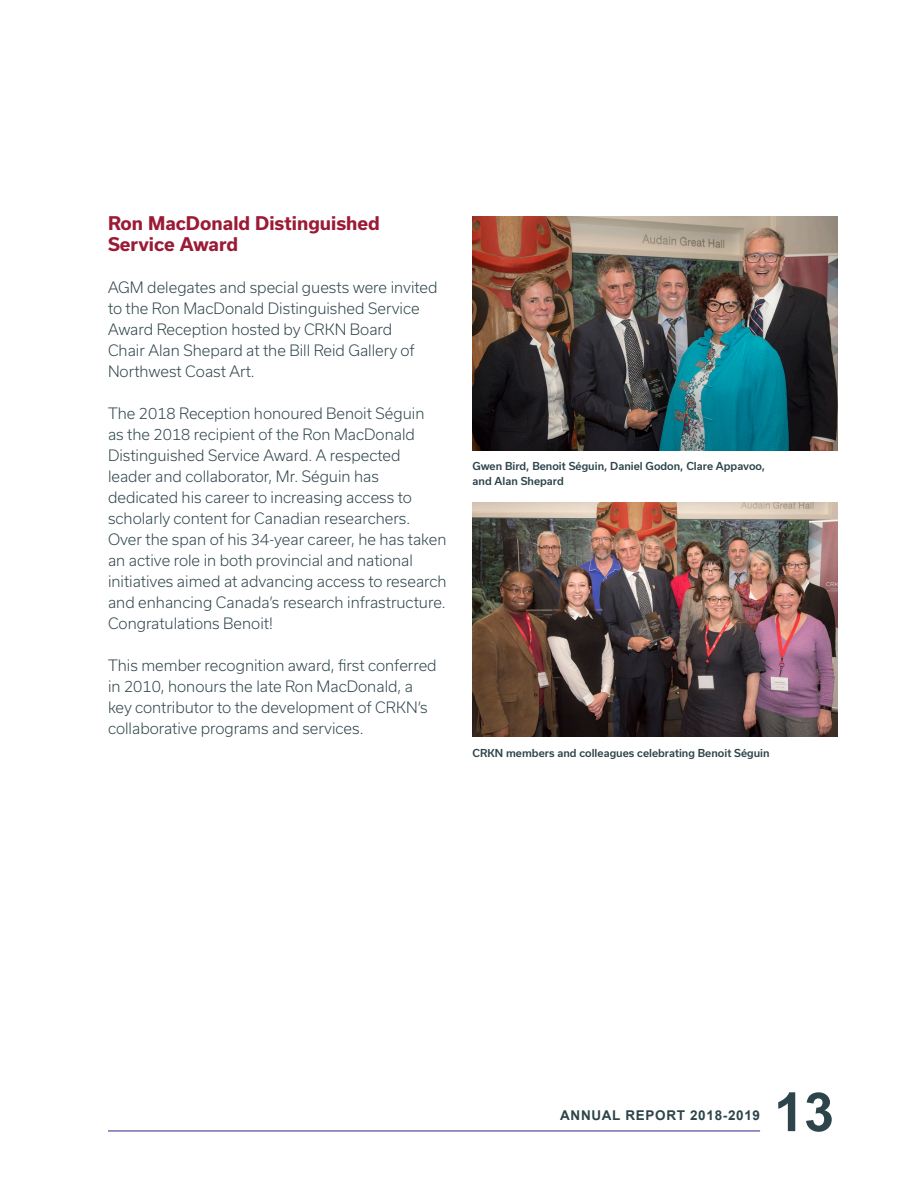
<style>
.page{position:relative;width:918px;height:1188px;background:#fff}
.page>*{position:absolute;margin:0;border:0;box-sizing:border-box;transform-origin:0 0}
.t1{font:700 54px "Arial";color:#2d444a}
.Titre_B{font:700 18px/21px "Usual";color:#9b1b36}
.Main_TEXT{font:300 15px/21px "Usual";color:#2d444a}
.t2{font:700 13.5px "Arial";letter-spacing:.05em;color:#2d444a}
.Main_TEXT-2{font:500 10.5px/15px "Usual";color:#2d444a}
</style>
<div class="page">
<hr style="left:108px;top:1130px;width:652px;height:2px;background:#7d69ae">
<img style="left:472px;top:502px;width:366px;height:235px">
<img style="left:472px;top:216px;width:366px;height:235px">
<p class="Titre_B" style="left:108px;top:213px;width:273px">Ron MacDonald Distinguished<br>Service Award</p>
<p class="Main_TEXT" style="left:108px;top:276px;width:331px">AGM delegates and special guests were invited to the Ron MacDonald Distinguished Service Award Reception hosted by CRKN Board<br>Chair Alan Shepard at the Bill Reid Gallery of Northwest Coast Art.</p>
<p class="Main_TEXT" style="left:108px;top:402px;width:340px">The 2018 Reception honoured Benoit Séguin<br>as the 2018 recipient of the Ron MacDonald Distinguished Service Award. A respected leader and collaborator, Mr. Séguin has dedicated his career to increasing access to scholarly content for Canadian researchers.<br>Over the span of his 34-year career, he has taken an active role in both provincial and national initiatives aimed at advancing access to research and enhancing Canada’s research infrastructure.<br>Congratulations Benoit!</p>
<p class="Main_TEXT" style="left:108px;top:654px;width:330px">This member recognition award, first conferred in 2010, honours the late Ron MacDonald, a key contributor to the development of CRKN’s collaborative programs and services.</p>
<p class="Main_TEXT-2" style="left:472px;top:459px;width:294px">Gwen Bird, Benoit Séguin, Daniel Godon, Clare Appavoo, and Alan Shepard</p>
<p class="Main_TEXT-2" style="left:472px;top:746px;width:299px">CRKN members and colleagues celebrating Benoit Séguin</p>
<p class="t2" style="left:560px;top:1106px;width:201px">ANNUAL REPORT 2018-2019</p>
<h1 class="t1" style="left:774px;top:1076px;width:62px">13</h1>
</div>
